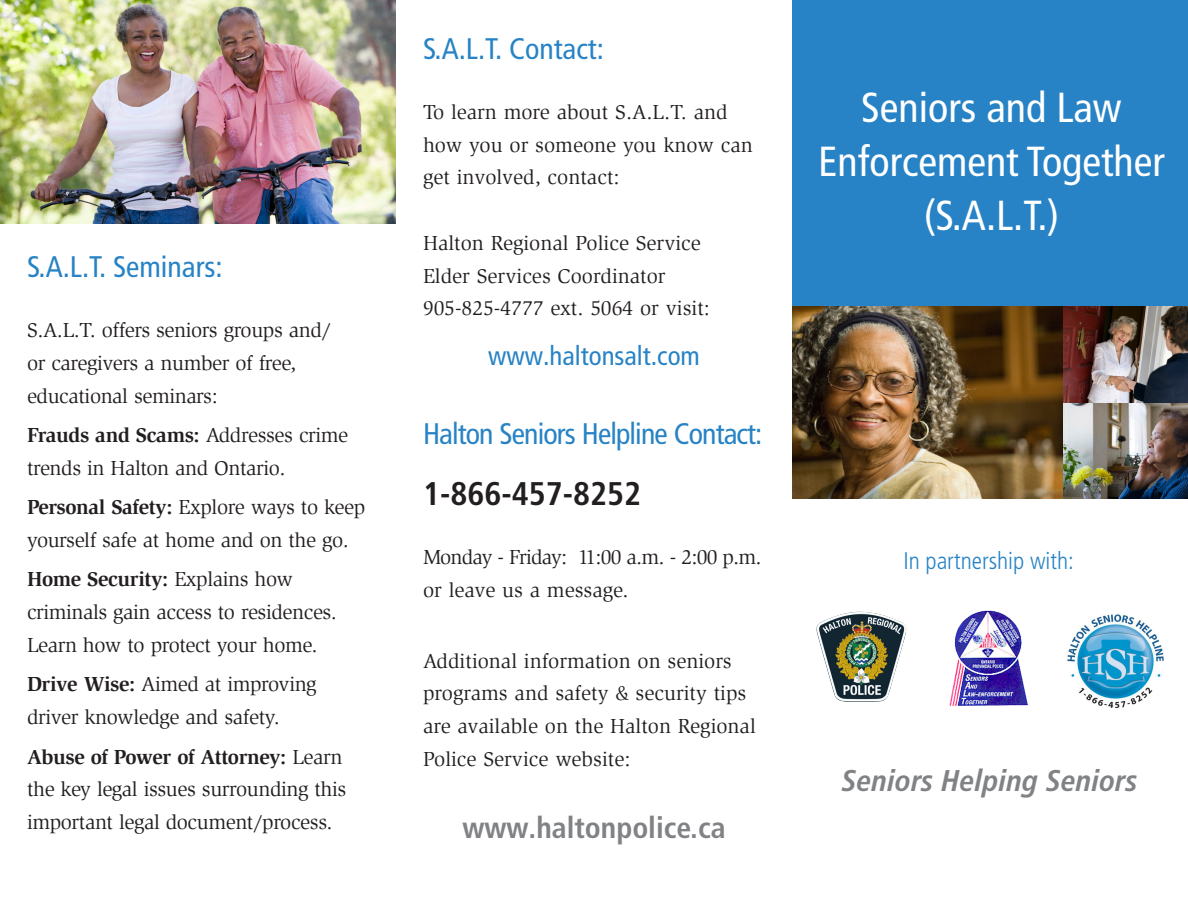
<style>
.page{position:relative;width:1188px;height:918px;background:#fff}
.page>*{position:absolute;margin:0;border:0;box-sizing:border-box;transform-origin:0 0}
.t1{font:condensed 42px/54px "Frutiger LT Pro";color:#fff;text-align:center}
.t2{font:700 condensed 32.7px "Frutiger LT Pro";color:#231f20}
.t3{font:italic 700 condensed 30px "Frutiger LT Pro";color:#808285}
.t4{font:condensed 29.85px "Frutiger LT Pro";color:#2783c5}
.t5{font:condensed 29.85px "Frutiger LT Pro";letter-spacing:-.03em;color:#2783c5}
.t6{font:700 condensed 29.85px "Frutiger LT Pro";color:#808285}
.t7{font:condensed 26.85px "Frutiger LT Pro";color:#2783c5}
.t8{font:300 condensed 24px "Frutiger LT Pro";color:#2783c5}
.t9{font:20.85px/32.7px "Slimbach";letter-spacing:-.02em;color:#231f20}
.t10{font:20.85px/32.7px "Slimbach";color:#231f20}
.t11{font:20.85px/32.7px "Slimbach";letter-spacing:-.04em;color:#231f20}
.s1{font-weight:700}
</style>
<div class="page">
<img style="left:793px;top:306px;width:395px;height:193px">
<img style="left:1067px;top:614px;width:96px;height:95px">
<img style="left:817px;top:612px;width:89px;height:90px">
<img style="left:949px;top:610px;width:79px;height:95px">
<div style="left:793px;top:0;width:395px;height:306px;background:#2783c5"></div>
<img style="left:0;top:0;width:396px;height:223px">
<h1 class="t4" style="left:27px;top:249px;width:197px">S.A.L.T. Seminars:</h1>
<h1 class="t9" style="left:27px;top:314px;width:306px">S.A.L.T. offers seniors groups and/ or caregivers a number of free, educational seminars:</h1>
<h1 class="t9" style="left:27px;top:419px;width:323px"><span class="s1">Frauds and Scams:</span> Addresses crime trends in Halton and Ontario.</h1>
<h1 class="t9" style="left:27px;top:491px;width:340px"><span class="s1">Personal Safety:</span> Explore ways to keep yourself safe at home and on the go.</h1>
<h1 class="t9" style="left:27px;top:563px;width:311px"><span class="s1">Home Security:</span> Explains how criminals gain access to residences.<br>Learn how to protect your home.</h1>
<h1 class="t9" style="left:27px;top:668px;width:291px"><span class="s1">Drive Wise:</span> Aimed at improving driver knowledge and safety.</h1>
<h1 class="t9" style="left:27px;top:740px;width:321px"><span class="s1">Abuse of Power of Attorney:</span> Learn the key legal issues surrounding this important legal document/process.</h1>
<h1 class="t4" style="left:423px;top:31px;width:182px">S.A.L.T. Contact:</h1>
<h1 class="t10" style="left:423px;top:96px;width:331px">To learn more about S.A.L.T. and how you or someone you know can get involved, contact:</h1>
<h1 class="t10" style="left:423px;top:227px;width:289px">Halton Regional Police Service<br>Elder Services Coordinator<br>905-825-4777 ext. 5064 or visit:</h1>
<h1 class="t7" style="left:488px;top:340px;width:213px">www.haltonsalt.com</h1>
<h1 class="t5" style="left:423px;top:416px;width:341px">Halton Seniors Helpline Contact:</h1>
<h1 class="t2" style="left:423px;top:475px;width:220px">1-866-457-8252</h1>
<h1 class="t11" style="left:423px;top:541px;width:340px">Monday - Friday: 11:00 a.m. - 2:00 p.m. or leave us a message.</h1>
<h1 class="t10" style="left:423px;top:644px;width:334px">Additional information on seniors programs and safety &amp; security tips are available on the Halton Regional Police Service website:</h1>
<h1 class="t6" style="left:462px;top:810px;width:265px">www.haltonpolice.ca</h1>
<p class="t1" style="left:818px;top:81px;width:348px">Seniors and Law<br>Enforcement Together</p>
<p class="t1" style="left:924px;top:189px;width:137px">(S.A.L.T.)</p>
<p class="t8" style="left:903px;top:547px;width:172px">In partnership with:</p>
<p class="t3" style="left:842px;top:762px;width:298px">Seniors Helping Seniors</p>
</div>
